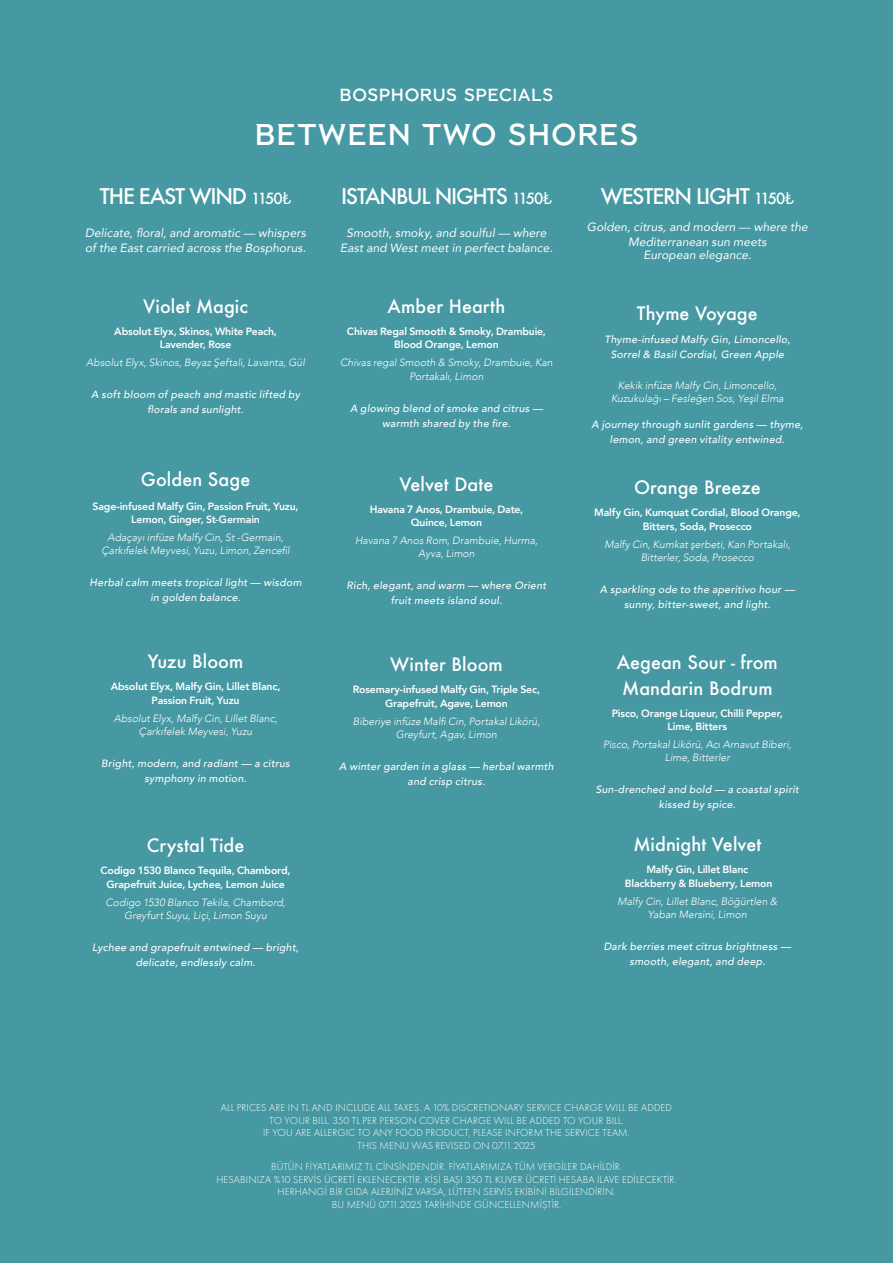
<style>
.page{position:relative;width:893px;height:1263px;background:#4698a2}
.page>*{position:absolute;margin:0;border:0;box-sizing:border-box;transform-origin:0 0}
.t1{font:30px "Mandarin Oriental Font Regular";letter-spacing:-.005em;color:#fff}
.t2{font:500 21px "Futura";letter-spacing:-.06em;color:#fff}
.t3{font:500 18px/25.5px "Futura";letter-spacing:.005em;color:#fff}
.t4{font:17.55px "Mandarin Oriental Font Regular";letter-spacing:-.005em;color:#fff}
.t5{font:italic 12px/15px "Avenir";letter-spacing:.005em;color:#fff;text-align:center}
.t6{font:italic 500 10.5px/15px "Avenir";letter-spacing:.025em;color:#fff;text-align:center}
.t7{font:italic 300 10.5px/13.5px "Avenir";color:#fff;text-align:center}
.t8{font:800 10.5px/13.5px "Avenir";letter-spacing:-.015em;color:#fff;text-align:center}
.t9{font:300 10.5px/12.6px "Futura PT";letter-spacing:.01em;color:#fff;text-align:center}
.s1{font-size:15px}
.s2{font-family:"Futura PT";font-weight:400;font-size:18px}
</style>
<div class="page">
<h3 class="t4" style="left:339px;top:84px;width:216px">BOSPHORUS SPECIALS</h3>
<h1 class="t1" style="left:254px;top:117px;width:386px">BETWEEN TWO SHORES</h1>
<h2 class="t2" style="left:100px;top:181px;width:193px">THE EAST WIND <span class="s1">1150</span><span class="s2">₺</span></h2>
<p class="t5" style="left:85px;top:226px;width:222px;text-align:left">Delicate, floral, and aromatic — whispers of the East carried across the Bosphorus.</p>
<h3 class="t3" style="left:143px;top:293px;width:106px">Violet Magic</h3>
<p class="t8" style="left:114px;top:324px;width:164px">Absolut Elyx, Skinos, White Peach,<br>Lavender, Rose</p>
<p class="t7" style="left:86px;top:356px;width:220px">Absolut Elyx, Skinos, Beyaz Şeftali, Lavanta, Gül</p>
<p class="t6" style="left:91px;top:387px;width:210px">A soft bloom of peach and mastic lifted by florals and sunlight.</p>
<h3 class="t3" style="left:141px;top:466px;width:111px">Golden Sage</h3>
<p class="t8" style="left:93px;top:499px;width:208px">Sage-infused Malfy Gin, Passion Fruit, Yuzu,<br>Lemon, Ginger, St-Germain</p>
<p class="t7" style="left:101px;top:531px;width:190px">Adaçayı infüze Malfy Cin, St -Germain,<br>Çarkıfelek Meyvesi, Yuzu, Limon, Zencefil</p>
<p class="t6" style="left:90px;top:575px;width:214px">Herbal calm meets tropical light — wisdom in golden balance.</p>
<h3 class="t3" style="left:148px;top:649px;width:97px">Yuzu Bloom</h3>
<p class="t8" style="left:111px;top:680px;width:171px">Absolut Elyx, Malfy Gin, Lillet Blanc,<br>Passion Fruit, Yuzu</p>
<p class="t7" style="left:114px;top:711px;width:165px">Absolut Elyx, Malfy Cin, Lillet Blanc,<br>Çarkıfelek Meyvesi, Yuzu</p>
<p class="t6" style="left:101px;top:756px;width:190px">Bright, modern, and radiant — a citrus symphony in motion.</p>
<h3 class="t3" style="left:147px;top:833px;width:99px">Crystal Tide</h3>
<p class="t8" style="left:101px;top:864px;width:192px">Codigo 1530 Blanco Tequila, Chambord,<br>Grapefruit Juice, Lychee, Lemon Juice</p>
<p class="t7" style="left:105px;top:895px;width:182px">Codigo 1530 Blanco Tekila, Chambord,<br>Greyfurt Suyu, Liçi, Limon Suyu</p>
<p class="t6" style="left:92px;top:940px;width:208px">Lychee and grapefruit entwined — bright, delicate, endlessly calm.</p>
<h2 class="t2" style="left:341px;top:181px;width:212px">ISTANBUL NIGHTS <span class="s1">1150</span><span class="s2">₺</span></h2>
<p class="t5" style="left:340px;top:226px;width:214px">Smooth, smoky, and soulful — where<br>East and West meet in perfect balance.</p>
<h3 class="t3" style="left:388px;top:293px;width:119px">Amber Hearth</h3>
<p class="t8" style="left:347px;top:324px;width:201px">Chivas Regal Smooth &amp; Smoky, Drambuie,<br>Blood Orange, Lemon</p>
<p class="t7" style="left:340px;top:356px;width:214px">Chivas regal Smooth &amp; Smoky, Drambuie, Kan<br>Portakalı, Limon</p>
<p class="t6" style="left:350px;top:401px;width:194px">A glowing blend of smoke and citrus — warmth shared by the fire.</p>
<h3 class="t3" style="left:399px;top:471px;width:96px">Velvet Date</h3>
<p class="t8" style="left:370px;top:502px;width:155px">Havana 7 Anos, Drambuie, Date,<br>Quince, Lemon</p>
<p class="t7" style="left:355px;top:534px;width:184px">Havana 7 Anos Rom, Drambuie, Hurma,<br>Ayva, Limon</p>
<p class="t6" style="left:347px;top:578px;width:201px">Rich, elegant, and warm — where Orient fruit meets island soul.</p>
<h3 class="t3" style="left:390px;top:652px;width:114px">Winter Bloom</h3>
<p class="t8" style="left:353px;top:683px;width:189px">Rosemary-infused Malfy Gin, Triple Sec,<br>Grapefruit, Agave, Lemon</p>
<p class="t7" style="left:353px;top:714px;width:189px">Biberiye infüze Malfi Cin, Portakal Likörü,<br>Greyfurt, Agav, Limon</p>
<p class="t6" style="left:339px;top:759px;width:216px">A winter garden in a glass — herbal warmth and crisp citrus.</p>
<h2 class="t2" style="left:601px;top:181px;width:195px">WESTERN LIGHT <span class="s1">1150</span><span class="s2">₺</span></h2>
<p class="t5" style="left:587px;top:220px;width:222px">Golden, citrus, and modern — where the<br>Mediterranean sun meets</p>
<p class="t5" style="left:643px;top:247px;width:110px">European elegance.</p>
<h3 class="t3" style="left:637px;top:300px;width:122px">Thyme Voyage</h3>
<p class="t6" style="left:604px;top:332px;width:187px">Thyme-infused Malfy Gin, Limoncello,<br>Sorrel &amp; Basil Cordial, Green Apple</p>
<p class="t7" style="left:611px;top:378px;width:174px">Kekik infüze Malfy Cin, Limoncello,<br>Kuzukulağı – Fesleğen Sos, Yeşil Elma</p>
<p class="t6" style="left:592px;top:417px;width:213px">A journey through sunlit gardens — thyme, lemon, and green vitality entwined.</p>
<h3 class="t3" style="left:634px;top:475px;width:128px">Orange Breeze</h3>
<p class="t8" style="left:594px;top:506px;width:208px">Malfy Gin, Kumquat Cordial, Blood Orange,<br>Bitters, Soda, Prosecco</p>
<p class="t7" style="left:604px;top:537px;width:188px">Malfy Cin, Kumkat şerbeti, Kan Portakalı,<br>Bitterler, Soda, Prosecco</p>
<p class="t6" style="left:600px;top:582px;width:196px">A sparkling ode to the aperitivo hour — sunny, bitter-sweet, and light.</p>
<h3 class="t3" style="left:617px;top:649px;width:162px">Aegean Sour - from<br>Mandarin Bodrum</h3>
<p class="t8" style="left:612px;top:706px;width:173px">Pisco, Orange Liqueur, Chilli Pepper,<br>Lime, Bitters</p>
<p class="t7" style="left:603px;top:737px;width:190px">Pisco, Portakal Likörü, Acı Arnavut Biberi,<br>Lime, Bitterler</p>
<p class="t6" style="left:596px;top:782px;width:205px">Sun-drenched and bold — a coastal spirit kissed by spice.</p>
<h3 class="t3" style="left:633px;top:832px;width:130px">Midnight Velvet</h3>
<p class="t8" style="left:625px;top:863px;width:149px">Malfy Gin, Lillet Blanc<br>Blackberry &amp; Blueberry, Lemon</p>
<p class="t7" style="left:617px;top:894px;width:161px">Malfy Cin, Lillet Blanc, Böğürtlen &amp;<br>Yaban Mersini, Limon</p>
<p class="t6" style="left:604px;top:939px;width:189px">Dark berries meet citrus brightness — smooth, elegant, and deep.</p>
<p class="t9" style="left:221px;top:1101px;width:453px">ALL PRICES ARE IN TL AND INCLUDE ALL TAXES. A 10% DISCRETIONARY SERVICE CHARGE WILL BE ADDED TO YOUR BILL. 350 TL PER PERSON COVER CHARGE WILL BE ADDED TO YOUR BILL.<br>IF YOU ARE ALLERGIC TO ANY FOOD PRODUCT, PLEASE INFORM THE SERVICE TEAM.<br>THIS MENU WAS REVISED ON 07.11.2025</p>
<p class="t9" style="left:216px;top:1160px;width:462px">BÜTÜN FİYATLARIMIZ TL CİNSİNDENDİR. FİYATLARIMIZA TÜM VERGİLER DAHİLDİR.<br>HESABINIZA %10 SERVİS ÜCRETİ EKLENECEKTİR. KİŞİ BAŞI 350 TL KUVER ÜCRETİ HESABA İLAVE EDİLECEKTİR.<br>HERHANGİ BİR GIDA ALERJİNİZ VARSA, LÜTFEN SERVİS EKİBİNİ BİLGİLENDİRİN.<br>BU MENÜ 07.11.2025 TARİHİNDE GÜNCELLENMİŞTİR.</p>
</div>
